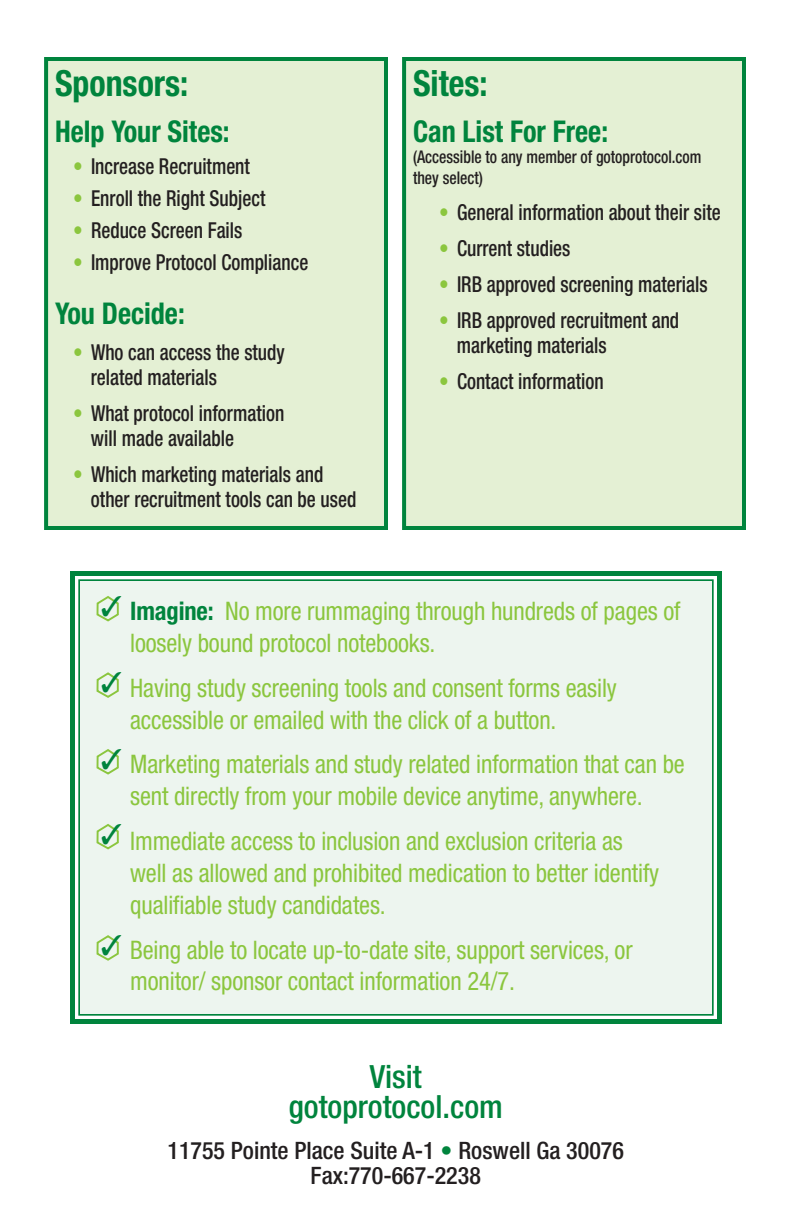
<style>
.page{position:relative;width:792px;height:1224px;background:#fff}
.page>*{position:absolute;margin:0;border:0;box-sizing:border-box;transform-origin:0 0}
.t1{font:700 condensed 36px "Helvetica Neue";color:#00843d;scale:.94 1}
.t2{font:500 condensed 32px/30px "Helvetica Neue";color:#00843d;text-align:center}
.t3{font:700 condensed 30px "Helvetica Neue";color:#00843d;scale:.94 1}
.t4{font:condensed 25.6px/32px "Helvetica Neue";letter-spacing:-.005em;color:#8bc63e;scale:.96 1}
.t5{font:500 condensed 24px/25px "Helvetica Neue";color:#231f20;text-align:center}
.t6{font:500 condensed 22px/25px "Helvetica Neue";color:#231f20;scale:.88 1}
.t7{font:500 condensed 17.6px/21px "Helvetica Neue";color:#231f20;scale:.9 1}
.s1{color:#8bc63e}
.s2{font-weight:700;color:#00843d}
.s3{color:#00843d}
</style>
<div class="page">
<div style="left:70px;top:571px;width:652px;height:453px;background:#edf5ef"></div>
<div style="left:78px;top:579px;width:636px;height:437px;border:2px solid #00843d"></div>
<div style="left:44px;top:57px;width:344px;height:473px;background:#e4f0d4;border:4px solid #00843d"></div>
<div style="left:402px;top:57px;width:344px;height:473px;background:#e4f0d4;border:4px solid #00843d"></div>
<svg style="left:96px;top:594px;width:25px;height:29px"></svg>
<svg style="left:96px;top:671px;width:25px;height:28px"></svg>
<svg style="left:96px;top:747px;width:25px;height:29px"></svg>
<svg style="left:96px;top:822px;width:25px;height:29px"></svg>
<svg style="left:96px;top:934px;width:25px;height:28px"></svg>
<h1 class="t1" style="left:55px;top:61px;width:143px">Sponsors:</h1>
<p class="t3" style="left:55px;top:113px;width:187px">Help Your Sites:</p>
<p class="t6" style="left:73px;top:153px;width:203px"><span class="s1">•</span> Increase Recruitment</p>
<p class="t6" style="left:73px;top:185px;width:220px"><span class="s1">•</span> Enroll the Right Subject</p>
<p class="t6" style="left:73px;top:217px;width:194px"><span class="s1">•</span> Reduce Screen Fails</p>
<p class="t6" style="left:73px;top:249px;width:269px"><span class="s1">•</span> Improve Protocol Compliance</p>
<p class="t3" style="left:55px;top:295px;width:140px">You Decide:</p>
<p class="t6" style="left:91px;top:339px;width:222px;text-indent:-18px"><span class="s1">•</span> Who can access the study related materials</p>
<p class="t6" style="left:91px;top:400px;width:221px;text-indent:-18px"><span class="s1">•</span> What protocol information will made available</p>
<p class="t6" style="left:91px;top:461px;width:303px;text-indent:-18px"><span class="s1">•</span> Which marketing materials and other recruitment tools can be used</p>
<h1 class="t1" style="left:413px;top:61px;width:81px">Sites:</h1>
<p class="t3" style="left:413px;top:113px;width:209px">Can List For Free:</p>
<p class="t7" style="left:413px;top:146px;width:322px">(Accessible to any member of gotoprotocol.com they select)</p>
<p class="t6" style="left:439px;top:199px;width:322px"><span class="s1">•</span> General information about their site</p>
<p class="t6" style="left:439px;top:235px;width:151px"><span class="s1">•</span> Current studies</p>
<p class="t6" style="left:439px;top:271px;width:307px"><span class="s1">•</span> IRB approved screening materials</p>
<p class="t6" style="left:457px;top:307px;width:254px;text-indent:-18px"><span class="s1">•</span> IRB approved recruitment and marketing materials</p>
<p class="t6" style="left:439px;top:368px;width:189px"><span class="s1">•</span> Contact information</p>
<p class="t4" style="left:130px;top:595px;width:575px"><span class="s2">Imagine:</span> No more rummaging through hundreds of pages of loosely bound protocol notebooks.</p>
<p class="t4" style="left:130px;top:671px;width:508px">Having study screening tools and consent forms easily accessible or emailed with the click of a button.</p>
<p class="t4" style="left:130px;top:748px;width:579px">Marketing materials and study related information that can be sent directly from your mobile device anytime, anywhere.</p>
<p class="t4" style="left:130px;top:825px;width:553px">Immediate access to inclusion and exclusion criteria as well as allowed and prohibited medication to better identify qualifiable study candidates.</p>
<p class="t4" style="left:130px;top:933px;width:525px">Being able to locate up-to-date site, support services, or monitor/ sponsor contact information 24/7.</p>
<p class="t2" style="left:289px;top:1061px;width:216px">Visit gotoprotocol.com</p>
<p class="t5" style="left:168px;top:1137px;width:458px">11755 Pointe Place Suite A-1 <span class="s3">•</span> Roswell Ga 30076<br>Fax:770-667-2238</p>
</div>
